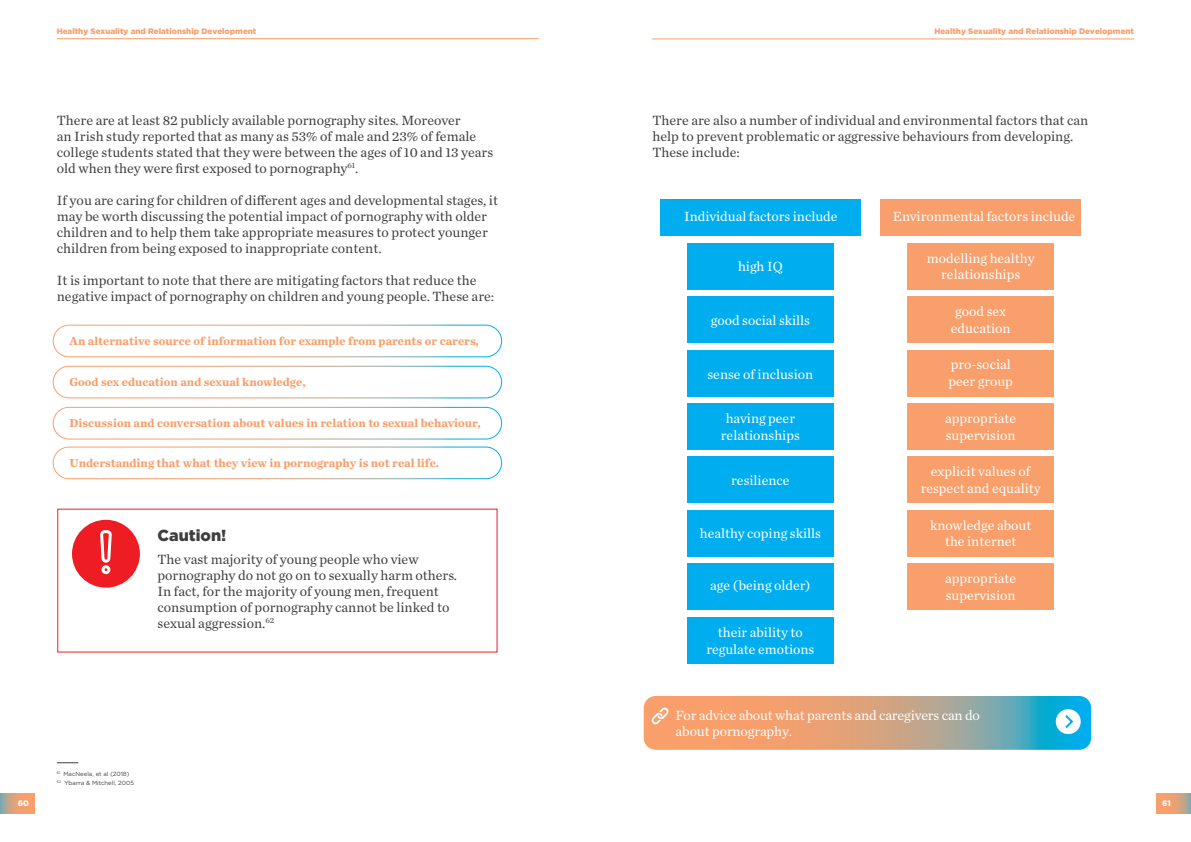
<style>
.page{position:relative;width:1191px;height:842px;background:#fff}
.page>*{position:absolute;margin:0;border:0;box-sizing:border-box;transform-origin:0 0}
.t1{font:900 16px "Gotham";color:#3e3e3f}
.t2{font:14px/16px "Chronicle Text G1";color:#3e3e3f}
.t3{font:14px/16px "Chronicle Text G1";letter-spacing:-.01em;color:#fff}
.t4{font:13.9px/16.8px "Chronicle Text G1";color:#fff;text-align:center}
.t5{font:700 12px "Chronicle Text G1";color:#f89f6b}
.t6{font:900 8px "Gotham";color:#f89f6b}
.t7{font:900 8px "Gotham";color:#fff}
.t8{font:6px "Gotham";color:#3e3e3f}
</style>
<div class="page">
<svg style="left:1157px;top:794px;width:34px;height:20px"></svg>
<svg style="left:0;top:794px;width:34px;height:20px"></svg>
<svg style="left:57px;top:763px;width:21px;height:1px"></svg>
<div style="left:72px;top:520px;width:68px;height:68px;background:#ee1d23;border-radius:50%"></div>
<div style="left:101px;top:565px;width:9px;height:9px;border:3px solid #fff;border-radius:50%"></div>
<svg style="left:100px;top:530px;width:12px;height:33px"></svg>
<div style="left:53px;top:325px;width:449px;height:32px;border:1px solid #fff;border-radius:16px"></div>
<div style="left:53px;top:366px;width:449px;height:32px;border:1px solid #fff;border-radius:16px"></div>
<div style="left:53px;top:407px;width:449px;height:32px;border:1px solid #fff;border-radius:16px"></div>
<div style="left:53px;top:446px;width:449px;height:33px;border:1px solid #fff;border-radius:16px"></div>
<svg style="left:643px;top:696px;width:448px;height:54px;background:#baa68f"></svg>
<div style="left:660px;top:200px;width:200px;height:36px;background:#00aeef"></div>
<div style="left:880px;top:200px;width:201px;height:36px;background:#f89f6b"></div>
<div style="left:687px;top:243px;width:146px;height:46px;background:#00aeef"></div>
<div style="left:907px;top:243px;width:147px;height:46px;background:#f89f6b"></div>
<div style="left:687px;top:297px;width:146px;height:46px;background:#00aeef"></div>
<div style="left:907px;top:297px;width:147px;height:46px;background:#f89f6b"></div>
<div style="left:687px;top:350px;width:146px;height:46px;background:#00aeef"></div>
<div style="left:907px;top:350px;width:147px;height:46px;background:#f89f6b"></div>
<div style="left:687px;top:403px;width:146px;height:46px;background:#00aeef"></div>
<div style="left:907px;top:403px;width:147px;height:46px;background:#f89f6b"></div>
<div style="left:687px;top:457px;width:146px;height:46px;background:#00aeef"></div>
<div style="left:907px;top:457px;width:147px;height:46px;background:#f89f6b"></div>
<div style="left:687px;top:510px;width:146px;height:46px;background:#00aeef"></div>
<div style="left:907px;top:510px;width:147px;height:46px;background:#f89f6b"></div>
<div style="left:687px;top:563px;width:146px;height:47px;background:#00aeef"></div>
<div style="left:907px;top:563px;width:147px;height:47px;background:#f89f6b"></div>
<div style="left:687px;top:618px;width:146px;height:46px;background:#00aeef"></div>
<hr style="left:57px;top:39px;width:482px;height:1px;background:#f89f6b">
<hr style="left:652px;top:39px;width:482px;height:1px;background:#f89f6b">
<p class="t6" style="left:57px;top:27px;width:201px">Healthy Sexuality and Relationship Development</p>
<p class="t6" style="left:934px;top:27px;width:201px">Healthy Sexuality and Relationship Development</p>
<p class="t2" style="left:57px;top:111px;width:438px">There are at least 82 publicly available pornography sites. Moreover<br>an Irish study reported that as many as 53% of male and 23% of female college students stated that they were between the ages of 10 and 13 years old when they were first exposed to pornography<sup>61</sup>.</p>
<p class="t2" style="left:57px;top:191px;width:443px">If you are caring for children of different ages and developmental stages, it may be worth discussing the potential impact of pornography with older children and to help them take appropriate measures to protect younger children from being exposed to inappropriate content.</p>
<p class="t2" style="left:57px;top:271px;width:439px">It is important to note that there are mitigating factors that reduce the negative impact of pornography on children and young people. These are:</p>
<p class="t5" style="left:70px;top:331px;width:411px">An alternative source of information for example from parents or carers,</p>
<p class="t5" style="left:70px;top:372px;width:238px">Good sex education and sexual knowledge,</p>
<p class="t5" style="left:70px;top:414px;width:413px">Discussion and conversation about values in relation to sexual behaviour,</p>
<p class="t5" style="left:70px;top:453px;width:371px">Understanding that what they view in pornography is not real life.</p>
<p class="t1" style="left:157px;top:526px;width:70px">Caution!</p>
<p class="t2" style="left:157px;top:550px;width:301px">The vast majority of young people who view pornography do not go on to sexually harm others.<br>In fact, for the majority of young men, frequent consumption of pornography cannot be linked to sexual aggression.<sup>62</sup></p>
<p class="t8" style="left:57px;top:770px;width:74px"><sup>61</sup> MacNeela, et al (2018)</p>
<p class="t8" style="left:57px;top:779px;width:79px"><sup>62</sup> Ybarra &amp; Mitchell, 2005</p>
<p class="t2" style="left:652px;top:111px;width:437px">There are also a number of individual and environmental factors that can help to prevent problematic or aggressive behaviours from developing.<br>These include:</p>
<p class="t4" style="left:684px;top:207px;width:155px">Individual factors include</p>
<p class="t4" style="left:893px;top:207px;width:184px">Environmental factors include</p>
<p class="t4" style="left:738px;top:257px;width:46px">high IQ</p>
<p class="t4" style="left:926px;top:249px;width:109px">modelling healthy relationships</p>
<p class="t4" style="left:710px;top:311px;width:101px">good social skills</p>
<p class="t4" style="left:951px;top:302px;width:61px">good sex education</p>
<p class="t4" style="left:707px;top:365px;width:107px">sense of inclusion</p>
<p class="t4" style="left:948px;top:356px;width:66px;text-align:left">pro-social peer group</p>
<p class="t4" style="left:721px;top:409px;width:80px">having peer relationships</p>
<p class="t4" style="left:945px;top:409px;width:72px;text-align:left">appropriate supervision</p>
<p class="t4" style="left:731px;top:472px;width:60px">resilience</p>
<p class="t4" style="left:920px;top:462px;width:121px">explicit values of respect and equality</p>
<p class="t4" style="left:700px;top:524px;width:123px">healthy coping skills</p>
<p class="t4" style="left:930px;top:516px;width:103px">knowledge about the internet</p>
<p class="t4" style="left:710px;top:576px;width:102px">age (being older)</p>
<p class="t4" style="left:945px;top:569px;width:72px;text-align:left">appropriate supervision</p>
<p class="t4" style="left:706px;top:623px;width:109px">their ability to regulate emotions</p>
<p class="t3" style="left:675px;top:707px;width:306px">For advice about what parents and caregivers can do about pornography.</p>
<p class="t7" style="left:18px;top:799px;width:13px">60</p>
<p class="t7" style="left:1162px;top:799px;width:10px">61</p>
</div>
